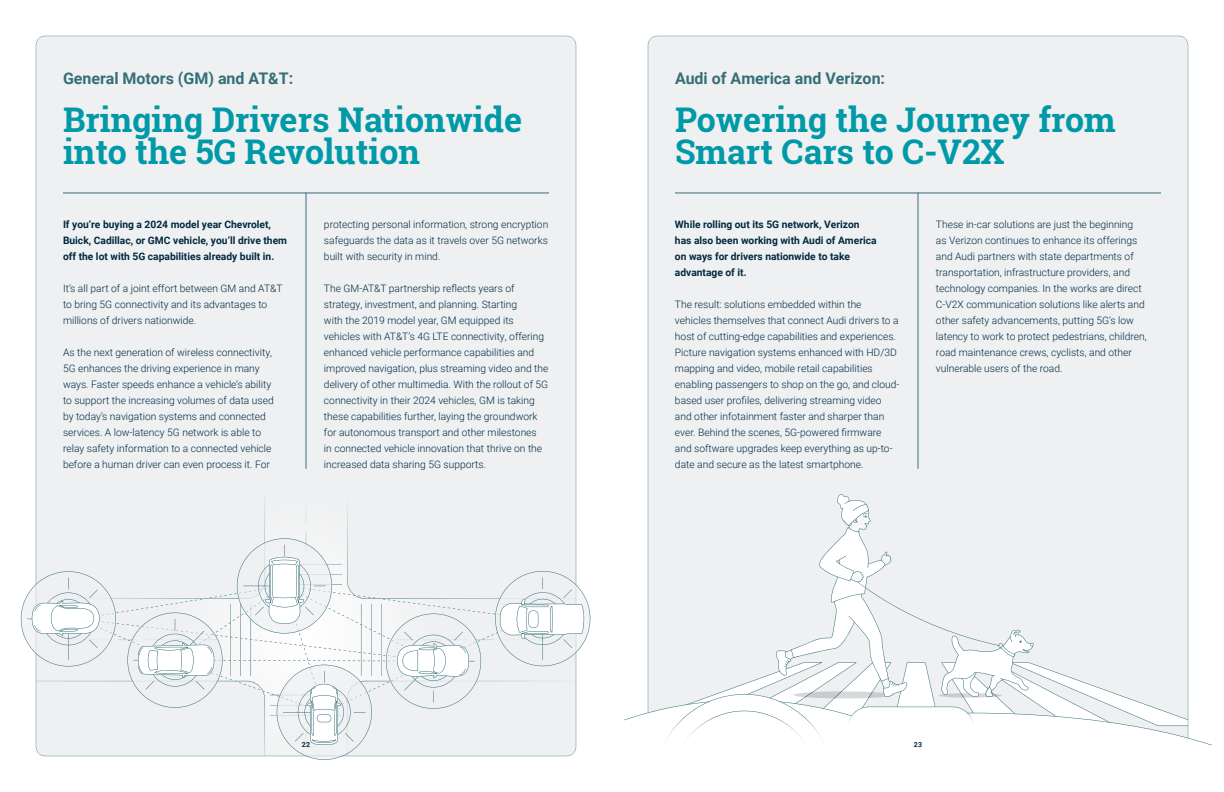
<style>
.page{position:relative;width:1224px;height:792px;background:#fff}
.page>*{position:absolute;margin:0;border:0;box-sizing:border-box;transform-origin:0 0}
.t1{font:700 34px/32px "Roboto Slab";color:#0099a8}
.t2{font:700 16px "Roboto";color:#346f78}
.t3{font:300 10.2px/16px "Roboto";color:#002940}
.t4{font:700 10.2px/16px "Roboto";color:#002940}
.t5{font:700 7px "Roboto";color:#002940}
</style>
<div class="page">
<div style="left:36px;top:36px;width:540px;height:461px;background:#eff0f1"></div>
<div style="left:648px;top:36px;width:540px;height:458px;background:#eff0f1"></div>
<svg style="left:624px;top:494px;width:588px;height:252px"></svg>
<svg style="left:21px;top:497px;width:569px;height:263px"></svg>
<hr style="left:306px;top:193px;width:1px;height:276px;background:#346f78">
<hr style="left:63px;top:193px;width:486px;height:1px;background:#346f78">
<hr style="left:918px;top:193px;width:1px;height:276px;background:#346f78">
<hr style="left:675px;top:193px;width:486px;height:1px;background:#346f78">
<h2 class="t2" style="left:63px;top:67px;width:232px">General Motors (GM) and AT&amp;T:</h2>
<h1 class="t1" style="left:63px;top:103px;width:461px">Bringing Drivers Nationwide into the 5G Revolution</h1>
<p class="t4" style="left:63px;top:216px;width:226px">If you’re buying a 2024 model year Chevrolet,<br>Buick, Cadillac, or GMC vehicle, you’ll drive them off the lot with 5G capabilities already built in.</p>
<p class="t3" style="left:63px;top:280px;width:221px">It’s all part of a joint effort between GM and AT&amp;T to bring 5G connectivity and its advantages to millions of drivers nationwide.</p>
<p class="t3" style="left:63px;top:344px;width:212px">As the next generation of wireless connectivity, 5G enhances the driving experience in many ways. Faster speeds enhance a vehicle’s ability to support the increasing volumes of data used by today’s navigation systems and connected services. A low-latency 5G network is able to relay safety information to a connected vehicle before a human driver can even process it. For</p>
<p class="t3" style="left:324px;top:216px;width:226px;text-align:justify">protecting personal information, strong encryption safeguards the data as it travels over 5G networks built with security in mind.</p>
<p class="t3" style="left:324px;top:280px;width:226px">The GM-AT&amp;T partnership reflects years of strategy, investment, and planning. Starting<br>with the 2019 model year, GM equipped its vehicles with AT&amp;T’s 4G LTE connectivity, offering enhanced vehicle performance capabilities and improved navigation, plus streaming video and the delivery of other multimedia. With the rollout of 5G connectivity in their 2024 vehicles, GM is taking these capabilities further, laying the groundwork for autonomous transport and other milestones<br>in connected vehicle innovation that thrive on the increased data sharing 5G supports.</p>
<h2 class="t2" style="left:675px;top:67px;width:212px">Audi of America and Verizon:</h2>
<h1 class="t1" style="left:675px;top:103px;width:442px">Powering the Journey from<br>Smart Cars to C-V2X</h1>
<p class="t4" style="left:675px;top:216px;width:203px">While rolling out its 5G network, Verizon has also been working with Audi of America on ways for drivers nationwide to take advantage of it.</p>
<p class="t3" style="left:675px;top:296px;width:226px">The result: solutions embedded within the vehicles themselves that connect Audi drivers to a host of cutting-edge capabilities and experiences.<br>Picture navigation systems enhanced with HD/3D mapping and video, mobile retail capabilities enabling passengers to shop on the go, and cloud&shy;based user profiles, delivering streaming video and other infotainment faster and sharper than ever. Behind the scenes, 5G-powered firmware and software upgrades keep everything as up-to&shy;date and secure as the latest smartphone.</p>
<p class="t3" style="left:936px;top:216px;width:212px">These in-car solutions are just the beginning<br>as Verizon continues to enhance its offerings and Audi partners with state departments of transportation, infrastructure providers, and technology companies. In the works are direct C-V2X communication solutions like alerts and other safety advancements, putting 5G’s low latency to work to protect pedestrians, children, road maintenance crews, cyclists, and other vulnerable users of the road.</p>
<p class="t5" style="left:302px;top:740px;width:10px">22</p>
<p class="t5" style="left:914px;top:740px;width:10px">23</p>
</div>
